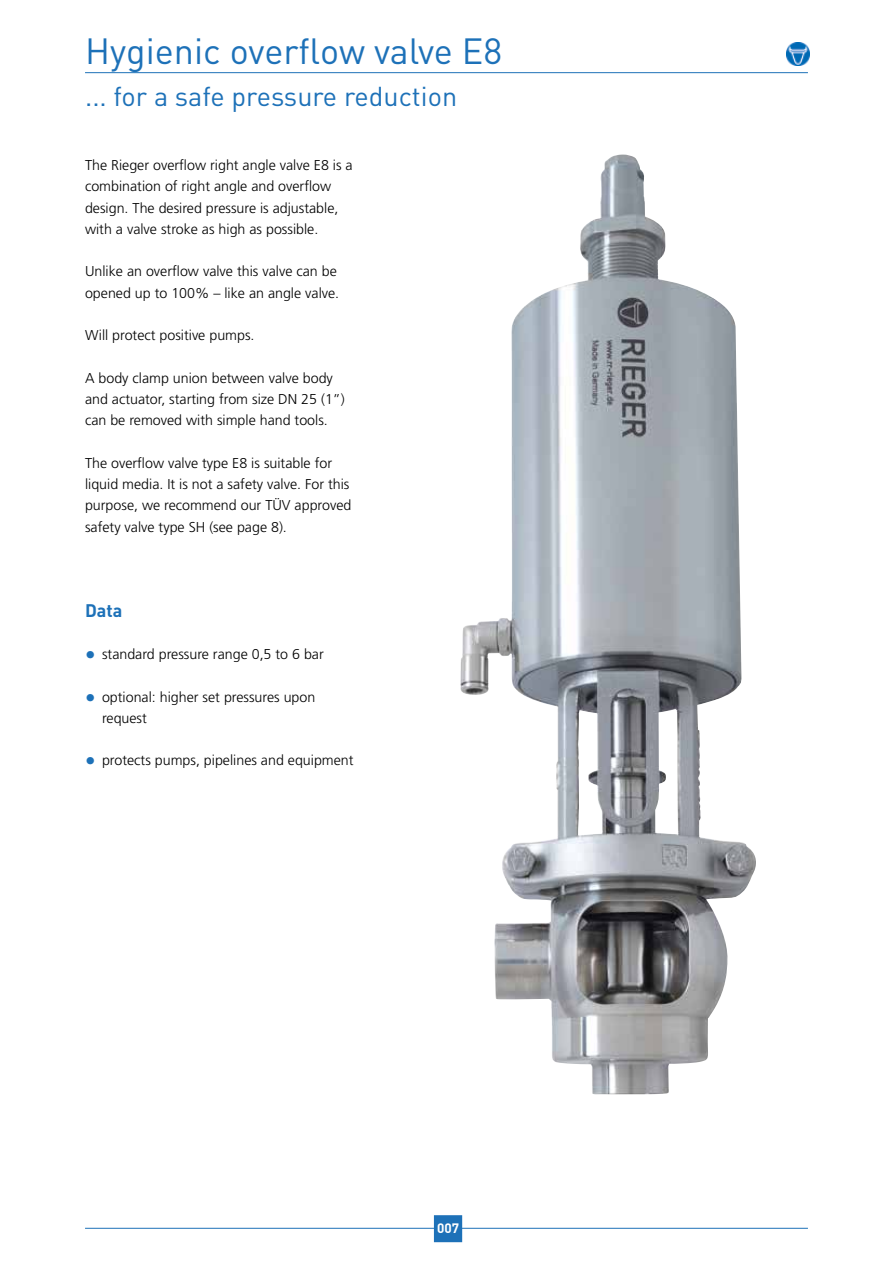
<style>
.page{position:relative;width:893px;height:1263px;background:#fff}
.page>*{position:absolute;margin:0;border:0;box-sizing:border-box;transform-origin:0 0}
.t1{font:36px "DINOT";color:#1d71b8}
.t2{font:27px "DINOT";color:#1d71b8}
.t3{font:700 18px "DINOT";color:#1d71b8}
.t4{font:300 14.25px/21.3px "Frutiger";color:#000}
.t5{font:700 13.5px "DINOT";color:#fff}
.s1{font-size:21px;color:#1d71b8}
</style>
<div class="page">
<hr style="left:85px;top:72px;width:723px;height:1px;background:#1d71b8">
<hr style="left:85px;top:1228px;width:723px;height:1px;background:#1d71b8">
<img style="left:787px;top:43px;width:22px;height:22px">
<div style="left:434px;top:1215px;width:28px;height:27px;background:#1d71b8"></div>
<img style="left:460px;top:154px;width:296px;height:941px">
<h1 class="t1" style="left:85px;top:26px;width:419px">Hygienic overflow valve E8</h1>
<h2 class="t2" style="left:85px;top:78px;width:374px">... for a safe pressure reduction</h2>
<p class="t4" style="left:85px;top:154px;width:269px">The Rieger overflow right angle valve E8 is a combination of right angle and overflow design. The desired pressure is adjustable, with a valve stroke as high as possible.</p>
<p class="t4" style="left:85px;top:261px;width:256px">Unlike an overflow valve this valve can be opened up to 100% – like an angle valve.</p>
<p class="t4" style="left:85px;top:325px;width:171px">Will protect positive pumps.</p>
<p class="t4" style="left:85px;top:367px;width:261px">A body clamp union between valve body and actuator, starting from size DN 25 (1”) can be removed with simple hand tools.</p>
<p class="t4" style="left:85px;top:452px;width:268px">The overflow valve type E8 is suitable for liquid media. It is not a safety valve. For this purpose, we recommend our TÜV approved safety valve type SH (see page 8).</p>
<p class="t3" style="left:85px;top:598px;width:39px">Data</p>
<p class="t4" style="left:85px;top:643px;width:240px"><span class="s1">•</span> standard pressure range 0,5 to 6 bar</p>
<p class="t4" style="left:102px;top:686px;width:215px;text-indent:-17px"><span class="s1">•</span> optional: higher set pressures upon request</p>
<p class="t4" style="left:85px;top:750px;width:270px"><span class="s1">•</span> protects pumps, pipelines and equipment</p>
<p class="t5" style="left:437px;top:1219px;width:23px">007</p>
</div>
